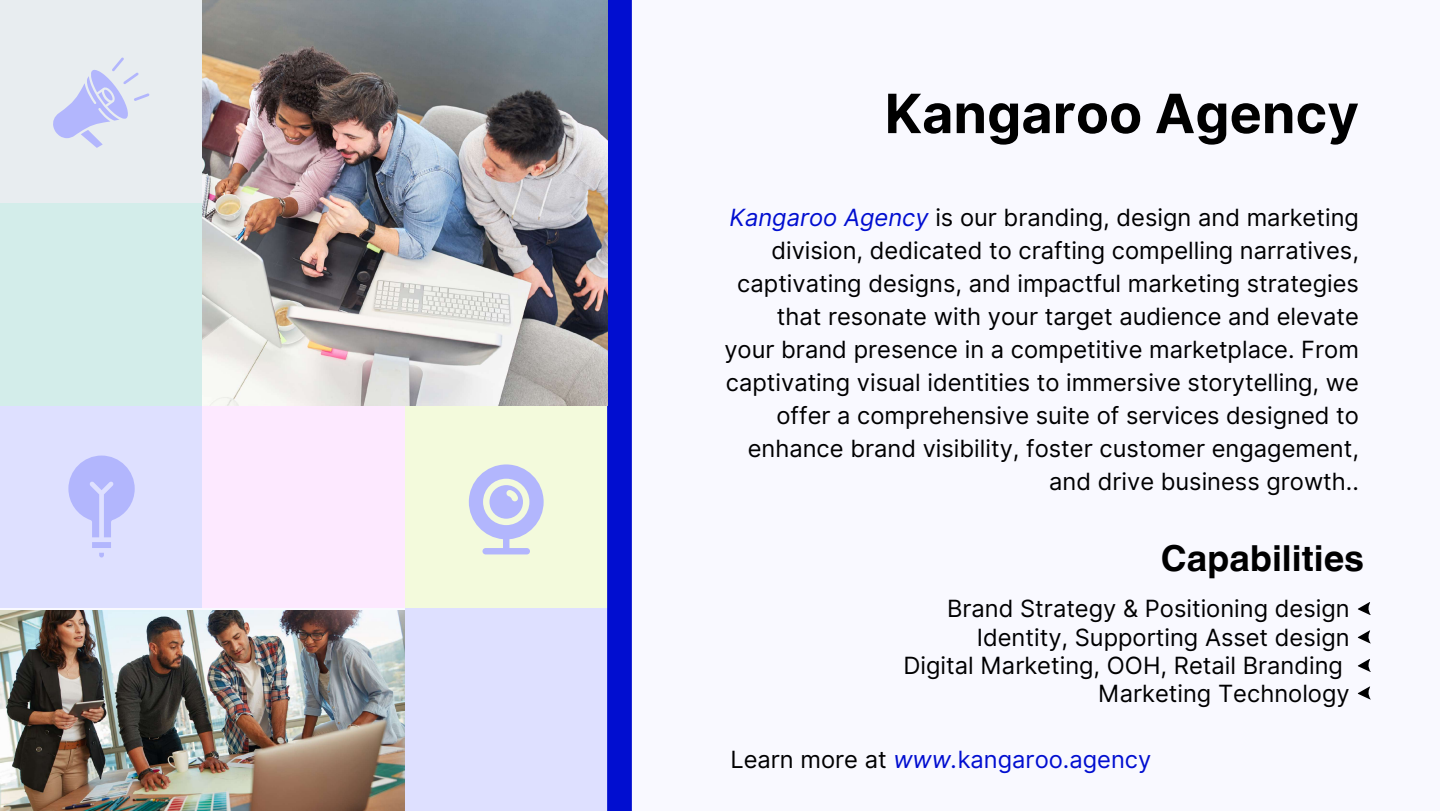
<style>
.page{position:relative;width:1440px;height:811px;background:#fff}
.page>*{position:absolute;margin:0;border:0;box-sizing:border-box;transform-origin:0 0}
.t1{font:700 54.1px "Inter";color:#000}
.t2{font:700 35.8px "Helvetica World";color:#000}
.t3{font:23.7px/33px "Inter";color:#000;text-align:right}
.t4{font:23.7px "Inter";color:#010ed0}
.s1{font-style:italic;color:#010ed0}
.s2{color:#000}
.s3{font-style:italic}
</style>
<div class="page">
<div style="left:0;top:0;width:1440px;height:810px;background:#f9f9ff"></div>
<div style="left:0;top:0;width:202px;height:202px;background:#e8edf0"></div>
<div style="left:405px;top:608px;width:203px;height:202px;background:#dee0ff"></div>
<div style="left:0;top:405px;width:202px;height:203px;background:#dee0ff"></div>
<div style="left:0;top:202px;width:202px;height:203px;background:#d3edea"></div>
<div style="left:405px;top:405px;width:203px;height:203px;background:#f3fadc"></div>
<div style="left:202px;top:405px;width:203px;height:203px;background:#fde9ff"></div>
<svg style="left:607px;top:0;width:25px;height:810px;background:#141fcb"></svg>
<svg style="left:1358px;top:602px;width:13px;height:13px"></svg>
<svg style="left:1357px;top:630px;width:14px;height:14px"></svg>
<svg style="left:1357px;top:659px;width:14px;height:13px"></svg>
<svg style="left:1357px;top:686px;width:14px;height:14px"></svg>
<img style="left:202px;top:0;width:405px;height:405px">
<img style="left:0;top:610px;width:405px;height:200px">
<svg style="left:53px;top:57px;width:97px;height:91px"></svg>
<svg style="left:68px;top:455px;width:67px;height:102px"></svg>
<svg style="left:469px;top:464px;width:75px;height:90px"></svg>
<h1 class="t1" style="left:885px;top:81px;width:476px">Kangaroo Agency</h1>
<p class="t3" style="left:724px;top:200px;width:636px"><span class="s1">Kangaroo Agency</span> is our branding, design and marketing division, dedicated to crafting compelling narratives, captivating designs, and impactful marketing strategies that resonate with your target audience and elevate your brand presence in a competitive marketplace. From captivating visual identities to immersive storytelling, we offer a comprehensive suite of services designed to enhance brand visibility, foster customer engagement, and drive business growth..</p>
<h2 class="t2" style="left:1161px;top:528px;width:205px">Capabilities</h2>
<p class="t3" style="left:903px;top:594px;width:448px;line-height:28.1px">Brand Strategy &amp; Positioning design Identity, Supporting Asset design Digital Marketing, OOH, Retail Branding Marketing Technology</p>
<p class="t4" style="left:730px;top:744px;width:423px"><span class="s2">Learn more at</span> <span class="s3">www.</span>kangaroo.agency</p>
</div>
